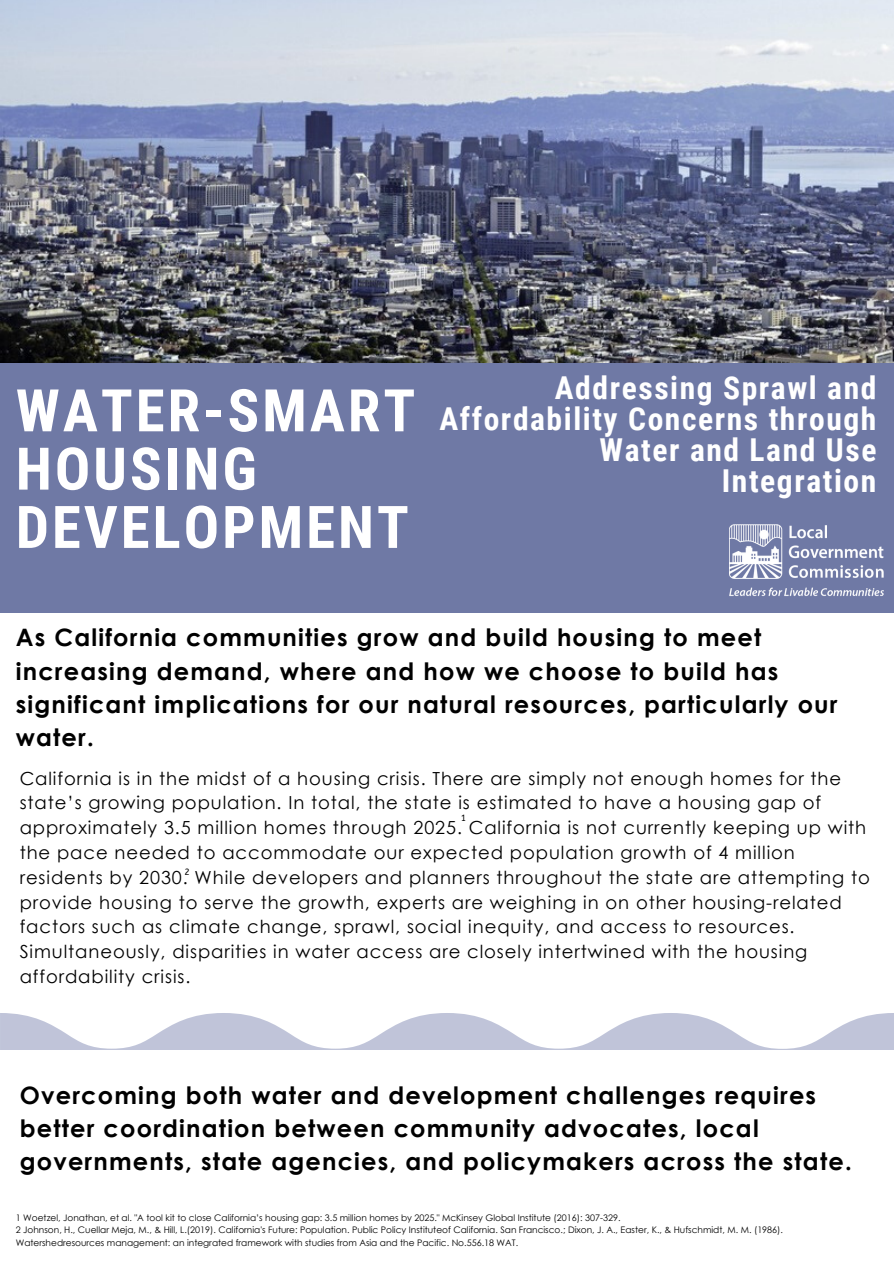
<style>
.page{position:relative;width:894px;height:1264px;background:#fff}
.page>*{position:absolute;margin:0;border:0;box-sizing:border-box;transform-origin:0 0}
.t1{font:700 58.8px/58.2px "Roboto Condensed";letter-spacing:.05em;color:#fff}
.t2{font:700 31.5px/30.9px "Roboto Condensed";letter-spacing:.05em;color:#fff;text-align:right}
.t3{font:700 24px/33.3px "Century Gothic";letter-spacing:.05em;color:#000}
.t4{font:18px/24.8px "Century Gothic";letter-spacing:.05em;color:#000}
.t5{font:9px/12.5px "Century Gothic";color:#000}
.t6{font:9px "A Bee Zee";color:#000}
</style>
<div class="page">
<div style="left:0;top:363px;width:893px;height:249px;background:#6f79a5"></div>
<svg style="left:0;top:1013px;width:893px;height:37px;fill:#c0c4d9"></svg>
<img style="left:0;top:0;width:893px;height:363px">
<img style="left:729px;top:524px;width:155px;height:72px">
<h1 class="t1" style="left:16px;top:382px;width:401px">WATER-SMART<br>HOUSING<br>DEVELOPMENT</h1>
<h2 class="t2" style="left:439px;top:373px;width:438px">Addressing Sprawl and<br>Affordability Concerns through<br>Water and Land Use<br>Integration</h2>
<h3 class="t3" style="left:16px;top:620px;width:823px">As California communities grow and build housing to meet increasing demand, where and how we choose to build has significant implications for our natural resources, particularly our water.</h3>
<p class="t4" style="left:20px;top:765px;width:851px">California is in the midst of a housing crisis. There are simply not enough homes for the state’s growing population. In total, the state is estimated to have a housing gap of approximately 3.5 million homes through 2025. California is not currently keeping up with the pace needed to accommodate our expected population growth of 4 million residents by 2030. While developers and planners throughout the state are attempting to provide housing to serve the growth, experts are weighing in on other housing-related factors such as climate change, sprawl, social inequity, and access to resources.<br>Simultaneously, disparities in water access are closely intertwined with the housing affordability crisis.</p>
<p class="t6" style="left:460px;top:813px;width:7px">1</p>
<p class="t6" style="left:184px;top:866px;width:7px">2</p>
<h3 class="t3" style="left:20px;top:1078px;width:833px;line-height:32.7px">Overcoming both water and development challenges requires better coordination between community advocates, local governments, state agencies, and policymakers across the state.</h3>
<p class="t5" style="left:16px;top:1211px;width:768px">1 Woetzel, Jonathan, et al. "A tool kit to close California’s housing gap: 3.5 million homes by 2025." McKinsey Global Institute (2016): 307-329.<br>2 Johnson, H., Cuellar Meja, M., &amp; Hill, L.(2019). California's Future: Population. Public Policy Instituteof California. San Francisco.; Dixon, J. A., Easter, K., &amp; Hufschmidt, M. M. (1986).<br>Watershedresources management: an integrated framework with studies from Asia and the Pacific. No.556.18 WAT.</p>
</div>
